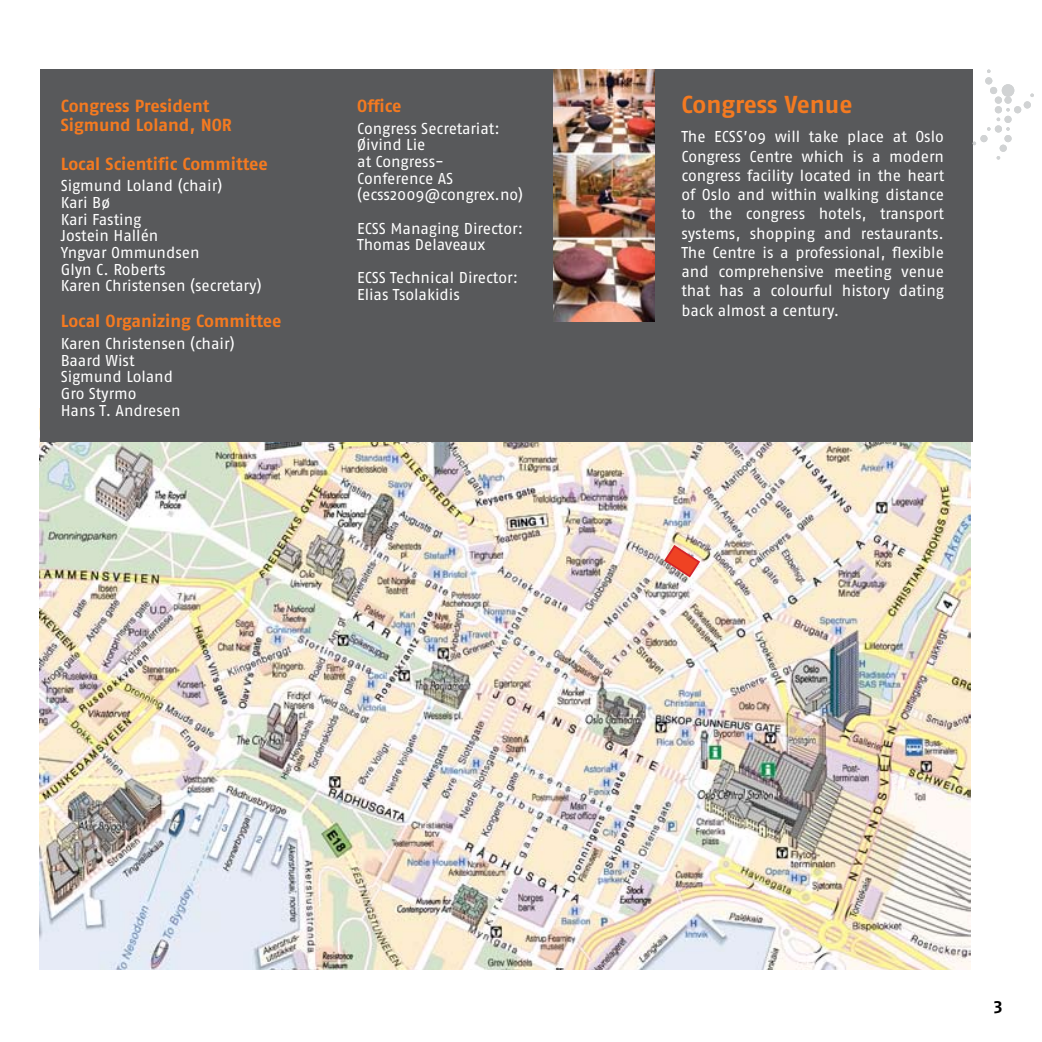
<style>
.page{position:relative;width:1042px;height:1042px;background:#fff}
.page>*{position:absolute;margin:0;border:0;box-sizing:border-box;transform-origin:0 0}
.t1{font:700 24.5px "Fago No";letter-spacing:-.005em;color:#f47a20}
.t2{font:700 17.5px/19.2px "Fago No";color:#f47a20}
.t3{font:700 17.5px "Fago No";color:#000}
.t4{font:15.75px/16.6px "Fago No";letter-spacing:-.005em;color:#fff}
</style>
<div class="page">
<img style="left:39px;top:409px;width:931px;height:560px">
<svg style="left:663px;top:544px;width:38px;height:35px"></svg>
<div style="left:40px;top:69px;width:932px;height:372px;background:#58595b"></div>
<svg style="left:996px;top:156px;width:4px;height:4px"></svg>
<div style="left:999px;top:145px;width:8px;height:7px;background:#d1d3d4;border-radius:50%"></div>
<svg style="left:972px;top:142px;width:4px;height:3px"></svg>
<div style="left:980px;top:135px;width:7px;height:7px;background:#d1d3d4;border-radius:50%"></div>
<div style="left:1004px;top:135px;width:7px;height:7px;background:#d1d3d4;border-radius:50%"></div>
<svg style="left:987px;top:127px;width:3px;height:4px"></svg>
<div style="left:995px;top:125px;width:7px;height:8px;background:#d1d3d4;border-radius:50%"></div>
<svg style="left:1006px;top:127px;width:4px;height:4px"></svg>
<div style="left:1004px;top:116px;width:7px;height:7px;background:#d1d3d4;border-radius:50%"></div>
<div style="left:995px;top:106px;width:7px;height:7px;background:#d1d3d4;border-radius:50%"></div>
<svg style="left:1006px;top:108px;width:4px;height:3px"></svg>
<div style="left:1014px;top:106px;width:7px;height:7px;background:#d1d3d4;border-radius:50%"></div>
<div style="left:1023px;top:101px;width:8px;height:7px;background:#d1d3d4;border-radius:50%"></div>
<div style="left:995px;top:97px;width:7px;height:7px;background:#d1d3d4;border-radius:50%"></div>
<div style="left:1004px;top:97px;width:7px;height:7px;background:#d1d3d4;border-radius:50%"></div>
<svg style="left:1030px;top:93px;width:4px;height:4px"></svg>
<div style="left:990px;top:87px;width:7px;height:7px;background:#d1d3d4;border-radius:50%"></div>
<div style="left:1002px;top:84px;width:12px;height:13px;background:#d1d3d4;border-radius:50%"></div>
<div style="left:985px;top:77px;width:7px;height:7px;background:#d1d3d4;border-radius:50%"></div>
<img style="left:553px;top:69px;width:102px;height:253px">
<p class="t2" style="left:61px;top:96px;width:173px">Congress President<br>Sigmund Loland, NOR</p>
<p class="t2" style="left:61px;top:154px;width:209px">Local Scientific Committee</p>
<p class="t4" style="left:61px;top:177px;width:202px">Sigmund Loland (chair)<br>Kari Bø<br>Kari Fasting<br>Jostein Hallén<br>Yngvar Ommundsen<br>Glyn C. Roberts<br>Karen Christensen (secretary)</p>
<p class="t2" style="left:61px;top:311px;width:222px">Local Organizing Committee</p>
<p class="t4" style="left:61px;top:335px;width:175px">Karen Christensen (chair)<br>Baard Wist<br>Sigmund Loland<br>Gro Styrmo<br>Hans T. Andresen</p>
<p class="t2" style="left:357px;top:96px;width:46px">Office</p>
<p class="t4" style="left:357px;top:120px;width:167px">Congress Secretariat:<br>Øivind Lie<br>at Congress-<br>Conference AS (ecss2009@congrex.no)</p>
<p class="t4" style="left:357px;top:220px;width:167px">ECSS Managing Director:<br>Thomas Delaveaux</p>
<p class="t4" style="left:357px;top:269px;width:162px">ECSS Technical Director:<br>Elias Tsolakidis</p>
<h1 class="t1" style="left:681px;top:90px;width:173px">Congress Venue</h1>
<p class="t4" style="left:681px;top:127px;width:264px;line-height:19.2px;text-align:justify">The ECSS’09 will take place at Oslo Congress Centre which is a modern congress facility located in the heart of Oslo and within walking distance to the congress hotels, transport systems, shopping and restaurants.<br>The Centre is a professional, flexible and comprehensive meeting venue that has a colourful history dating back almost a century.</p>
<p class="t3" style="left:994px;top:994px;width:10px">3</p>
</div>
